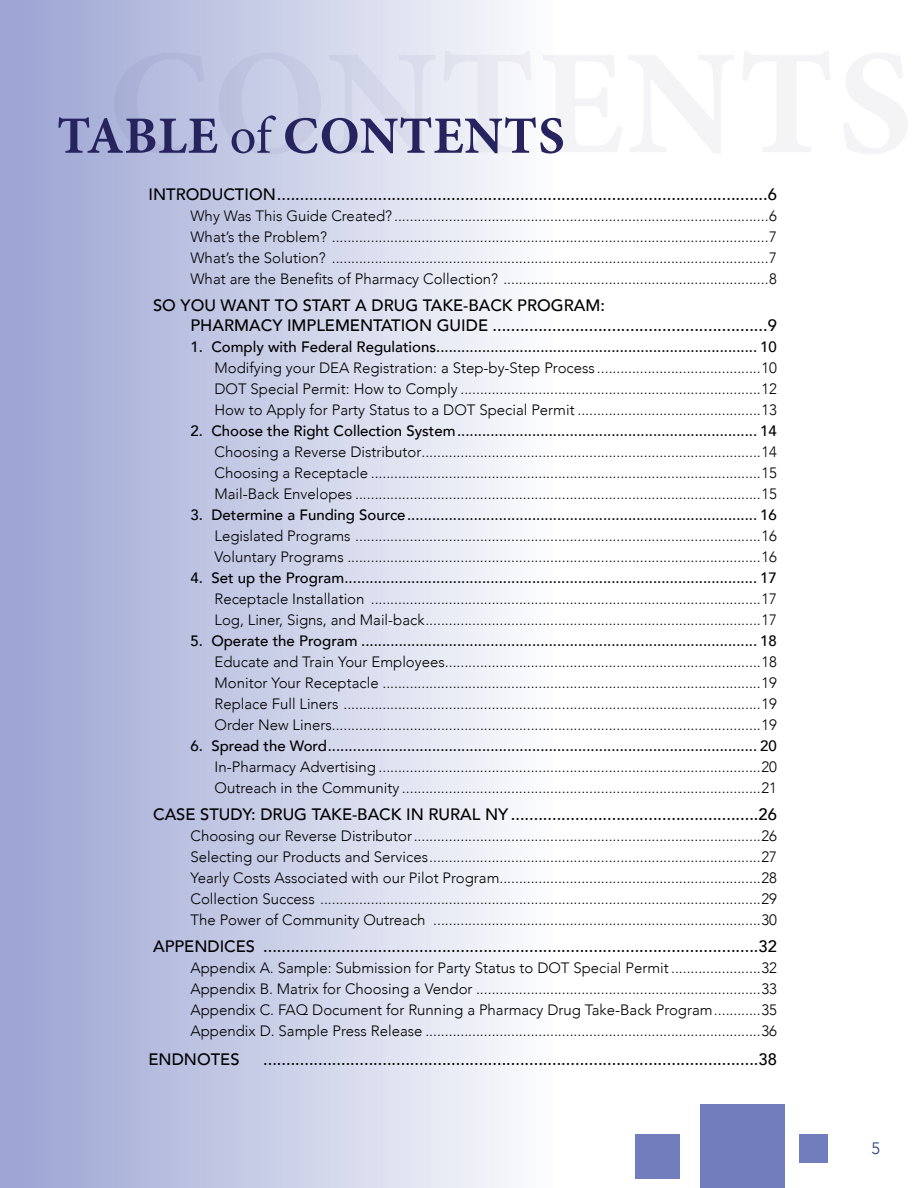
<style>
.page{position:relative;width:918px;height:1188px;background:#fff}
.page>*{position:absolute;margin:0;border:0;box-sizing:border-box;transform-origin:0 0}
.t1{font:700 150px "Minion Pro";letter-spacing:.01em;color:#27235e}
.t2{font:700 52.5px "Minion Pro";letter-spacing:.01em;color:#27235e}
.t3{font:500 16.5px/19.5px "Avenir";color:#000}
.t4{font:300 16.5px "Avenir";color:#284181}
.t5{font:300 15px/21px "Avenir";color:#000;text-align:justify}
.t6{font:500 15px "Avenir";color:#000}
.s1{font-weight:400}
</style>
<div class="page">
<div style="left:0;top:0;width:553px;height:1188px;background:linear-gradient(to right,#99a2d2,#fdfdfe)"></div>
<div style="left:700px;top:1105px;width:85px;height:83px;background:#717dbd"></div>
<div style="left:799px;top:1134px;width:29px;height:28px;background:#717dbd"></div>
<div style="left:635px;top:1134px;width:45px;height:45px;background:#717dbd"></div>
<h1 class="t1" style="left:108px;top:-1px;width:807px">CONTENTS</h1>
<h2 class="t2" style="left:57px;top:99px;width:509px">TABLE <span class="s1">of</span> CONTENTS</h2>
<p class="t3" style="left:148px;top:184px;width:630px">INTRODUCTION...........................................................................................................6</p>
<p class="t5" style="left:190px;top:205px;width:588px">Why Was This Guide Created? ................................................................................................6<br>What’s the Problem? ................................................................................................................7<br>What’s the Solution? ................................................................................................................7<br>What are the Benefits of Pharmacy Collection? ....................................................................8</p>
<p class="t3" style="left:190px;top:295px;width:588px;text-indent:-37px">SO YOU WANT TO START A DRUG TAKE-BACK PROGRAM:<br>PHARMACY IMPLEMENTATION GUIDE ............................................................9</p>
<p class="t6" style="left:190px;top:333px;width:588px">1. Comply with Federal Regulations............................................................................. 10</p>
<p class="t5" style="left:214px;top:357px;width:564px">Modifying your DEA Registration: a Step-by-Step Process ..........................................10<br>DOT Special Permit: How to Comply .............................................................................12<br>How to Apply for Party Status to a DOT Special Permit ...............................................13</p>
<p class="t6" style="left:190px;top:417px;width:588px">2. Choose the Right Collection System........................................................................ 14</p>
<p class="t5" style="left:214px;top:441px;width:564px">Choosing a Reverse Distributor.......................................................................................14<br>Choosing a Receptacle ....................................................................................................15<br>Mail-Back Envelopes ........................................................................................................15</p>
<p class="t6" style="left:190px;top:501px;width:588px">3. Determine a Funding Source.................................................................................... 16</p>
<p class="t5" style="left:214px;top:525px;width:564px">Legislated Programs ........................................................................................................16<br>Voluntary Programs ..........................................................................................................16</p>
<p class="t6" style="left:190px;top:564px;width:588px">4. Set up the Program................................................................................................... 17</p>
<p class="t5" style="left:214px;top:588px;width:564px">Receptacle Installation ....................................................................................................17<br>Log, Liner, Signs, and Mail-back......................................................................................17</p>
<p class="t6" style="left:190px;top:627px;width:588px">5. Operate the Program ............................................................................................... 18</p>
<p class="t5" style="left:214px;top:651px;width:564px">Educate and Train Your Employees.................................................................................18<br>Monitor Your Receptacle .................................................................................................19<br>Replace Full Liners ...........................................................................................................19<br>Order New Liners..............................................................................................................19</p>
<p class="t6" style="left:190px;top:732px;width:588px">6. Spread the Word....................................................................................................... 20</p>
<p class="t5" style="left:214px;top:756px;width:564px">In-Pharmacy Advertising ..................................................................................................20<br>Outreach in the Community ............................................................................................21</p>
<p class="t3" style="left:153px;top:803px;width:625px">CASE STUDY: DRUG TAKE-BACK IN RURAL NY ......................................................26</p>
<p class="t5" style="left:190px;top:825px;width:588px">Choosing our Reverse Distributor.........................................................................................26<br>Selecting our Products and Services.....................................................................................27<br>Yearly Costs Associated with our Pilot Program...................................................................28<br>Collection Success .................................................................................................................29<br>The Power of Community Outreach ....................................................................................30</p>
<p class="t3" style="left:153px;top:935px;width:625px">APPENDICES ............................................................................................................32</p>
<p class="t5" style="left:190px;top:957px;width:588px">Appendix A. Sample: Submission for Party Status to DOT Special Permit .......................32<br>Appendix B. Matrix for Choosing a Vendor .........................................................................33<br>Appendix C. FAQ Document for Running a Pharmacy Drug Take-Back Program............35<br>Appendix D. Sample Press Release ......................................................................................36</p>
<p class="t3" style="left:148px;top:1048px;width:93px">ENDNOTES</p>
<p class="t3" style="left:263px;top:1048px;width:515px">............................................................................................................38</p>
<p class="t4" style="left:872px;top:1139px;width:10px">5</p>
</div>
